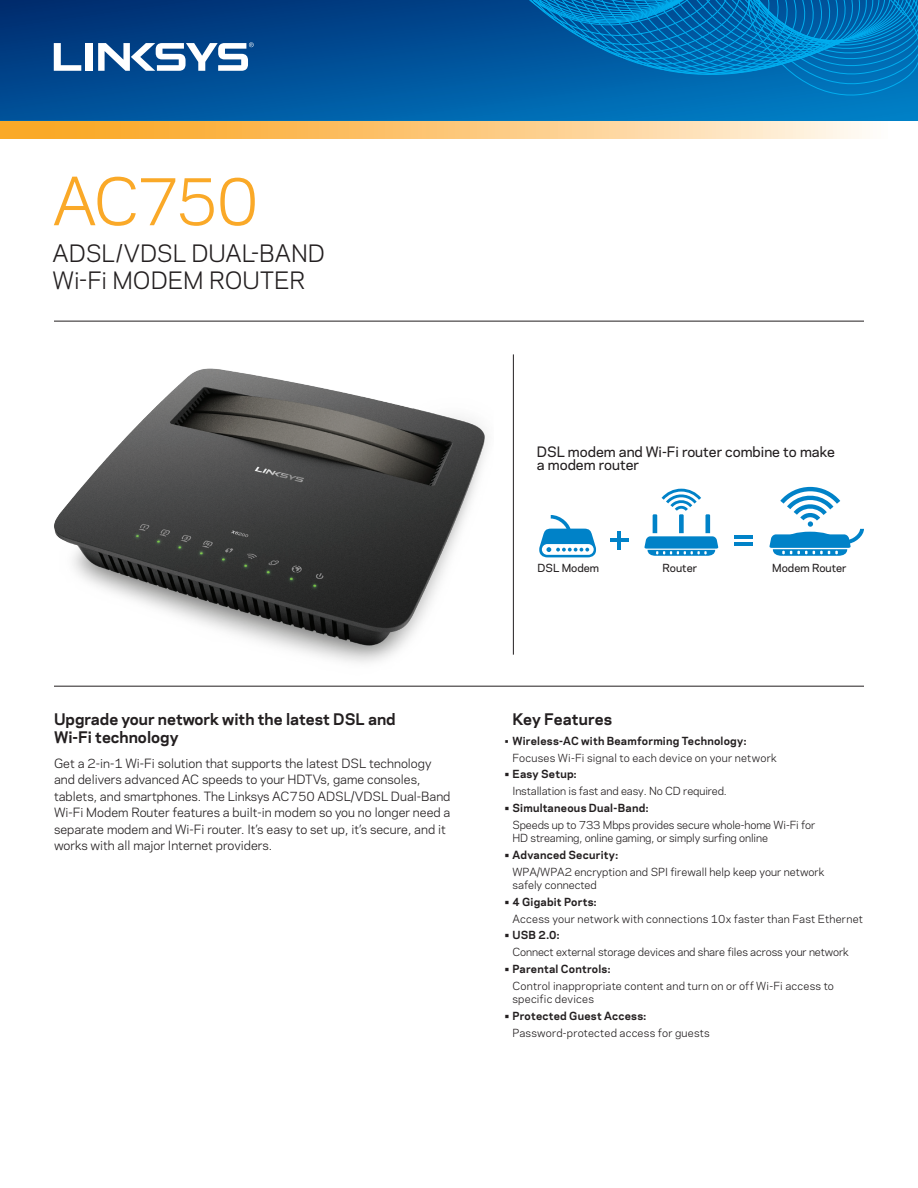
<style>
.page{position:relative;width:918px;height:1188px;background:#fff}
.page>*{position:absolute;margin:0;border:0;box-sizing:border-box;transform-origin:0 0}
.PB_LNK_HDR_41_49_2_y{font:61.5px "Galaxie Polaris";letter-spacing:-.05em;color:#faa928}
.PB_LNK_SUBHDR_15_18{font:22.5px/27px "Galaxie Polaris";color:#231f20}
.PB_LNK_BDY_8_11{font:700 15px/18px "Galaxie Polaris";color:#231f20}
.t1{font:500 13.5px/13.5px "Galaxie Polaris";color:#231f20}
.PB_LNK_BDY_8_11-2{font:12px/16.5px "Galaxie Polaris";color:#231f20}
.PB_LNK_KEYFEATURE_BD{font:10.5px/13.5px "Galaxie Polaris";color:#231f20}
.PB_LNK_KEYFEATURE_BD-2{font:10.5px/13.5px "Galaxie Polaris";letter-spacing:.02em;color:#231f20}
.PB_LNK_KEYFEATURE_BD-3{font:700 10.5px "Galaxie Polaris";letter-spacing:.02em;color:#231f20}
.t2{font:500 10.5px "Galaxie Polaris";color:#231f20}
.s1{font-weight:400}
</style>
<div class="page">
<svg style="left:0;top:121px;width:866px;height:17px;background:#fcc87a"></svg>
<svg style="left:0;top:0;width:918px;height:121px;background:#005198"></svg>
<svg style="left:510px;top:0;width:408px;height:96px;background:#006fb5"></svg>
<div style="left:86px;top:43px;width:7px;height:28px;background:#fff"></div>
<svg style="left:54px;top:43px;width:27px;height:28px"></svg>
<svg style="left:98px;top:42px;width:156px;height:29px"></svg>
<hr style="left:54px;top:686px;width:810px;height:1px;background:#231f20">
<hr style="left:54px;top:321px;width:810px;height:1px;background:#231f20">
<hr style="left:513px;top:354px;width:1px;height:301px;background:#231f20">
<img style="left:54px;top:368px;width:439px;height:319px">
<hr style="left:734px;top:535px;width:19px;height:3px;background:#0082c8">
<hr style="left:734px;top:543px;width:19px;height:3px;background:#0082c8">
<hr style="left:617px;top:531px;width:4px;height:19px;background:#0082c8">
<hr style="left:610px;top:539px;width:18px;height:3px;background:#0082c8">
<svg style="left:539px;top:515px;width:57px;height:42px"></svg>
<svg style="left:644px;top:489px;width:74px;height:67px"></svg>
<svg style="left:769px;top:487px;width:95px;height:69px"></svg>
<div style="left:786px;top:532px;width:48px;height:14px;background:#0082c8;border-radius:50%"></div>
<p class="PB_LNK_HDR_41_49_2_y" style="left:52px;top:155px;width:208px">AC750</p>
<p class="PB_LNK_SUBHDR_15_18" style="left:52px;top:239px;width:274px">ADSL/VDSL DUAL-BAND<br>Wi-Fi MODEM ROUTER</p>
<p class="t1" style="left:537px;top:444px;width:299px">DSL modem and Wi-Fi router combine to make a modem router</p>
<p class="t2" style="left:538px;top:560px;width:63px">DSL Modem</p>
<p class="t2" style="left:663px;top:560px;width:36px">Router</p>
<p class="t2" style="left:772px;top:560px;width:76px">Modem Router</p>
<p class="PB_LNK_BDY_8_11" style="left:54px;top:709px;width:343px">Upgrade your network with the latest DSL and<br>Wi-Fi technology</p>
<p class="PB_LNK_BDY_8_11-2" style="left:54px;top:754px;width:398px">Get a 2-in-1 Wi-Fi solution that supports the latest DSL technology and delivers advanced AC speeds to your HDTVs, game consoles, tablets, and smartphones. The Linksys AC750 ADSL/VDSL Dual-Band Wi-Fi Modem Router features a built-in modem so you no longer need a separate modem and Wi-Fi router. It’s easy to set up, it’s secure, and it works with all major Internet providers.</p>
<p class="PB_LNK_BDY_8_11" style="left:512px;top:709px;width:101px">Key Features</p>
<p class="PB_LNK_KEYFEATURE_BD-3" style="left:505px;top:733px;width:243px"><span class="s1">•</span> Wireless-AC with Beamforming Technology:</p>
<p class="PB_LNK_KEYFEATURE_BD-2" style="left:512px;top:750px;width:266px">Focuses Wi-Fi signal to each device on your network</p>
<p class="PB_LNK_KEYFEATURE_BD-3" style="left:505px;top:766px;width:73px">• Easy Setup:</p>
<p class="PB_LNK_KEYFEATURE_BD" style="left:512px;top:784px;width:216px">Installation is fast and easy. No CD required.</p>
<p class="PB_LNK_KEYFEATURE_BD-3" style="left:505px;top:800px;width:145px">• Simultaneous Dual-Band:</p>
<p class="PB_LNK_KEYFEATURE_BD" style="left:512px;top:817px;width:304px">Speeds up to 733 Mbps provides secure whole-home Wi-Fi for<br>HD streaming, online gaming, or simply surfing online</p>
<p class="PB_LNK_KEYFEATURE_BD-3" style="left:505px;top:847px;width:115px">• Advanced Security:</p>
<p class="PB_LNK_KEYFEATURE_BD" style="left:512px;top:864px;width:313px">WPA/WPA2 encryption and SPI firewall help keep your network safely connected</p>
<p class="PB_LNK_KEYFEATURE_BD-3" style="left:505px;top:894px;width:93px">• 4 Gigabit Ports:</p>
<p class="PB_LNK_KEYFEATURE_BD-2" style="left:512px;top:911px;width:352px">Access your network with connections 10x faster than Fast Ethernet</p>
<p class="PB_LNK_KEYFEATURE_BD-3" style="left:505px;top:927px;width:56px">• USB 2.0:</p>
<p class="PB_LNK_KEYFEATURE_BD" style="left:512px;top:945px;width:338px">Connect external storage devices and share files across your network</p>
<p class="PB_LNK_KEYFEATURE_BD-3" style="left:505px;top:961px;width:107px">• Parental Controls:</p>
<p class="PB_LNK_KEYFEATURE_BD-2" style="left:512px;top:978px;width:323px">Control inappropriate content and turn on or off Wi-Fi access to specific devices</p>
<p class="PB_LNK_KEYFEATURE_BD-3" style="left:505px;top:1008px;width:143px">• Protected Guest Access:</p>
<p class="PB_LNK_KEYFEATURE_BD-2" style="left:512px;top:1025px;width:199px">Password-protected access for guests</p>
</div>
